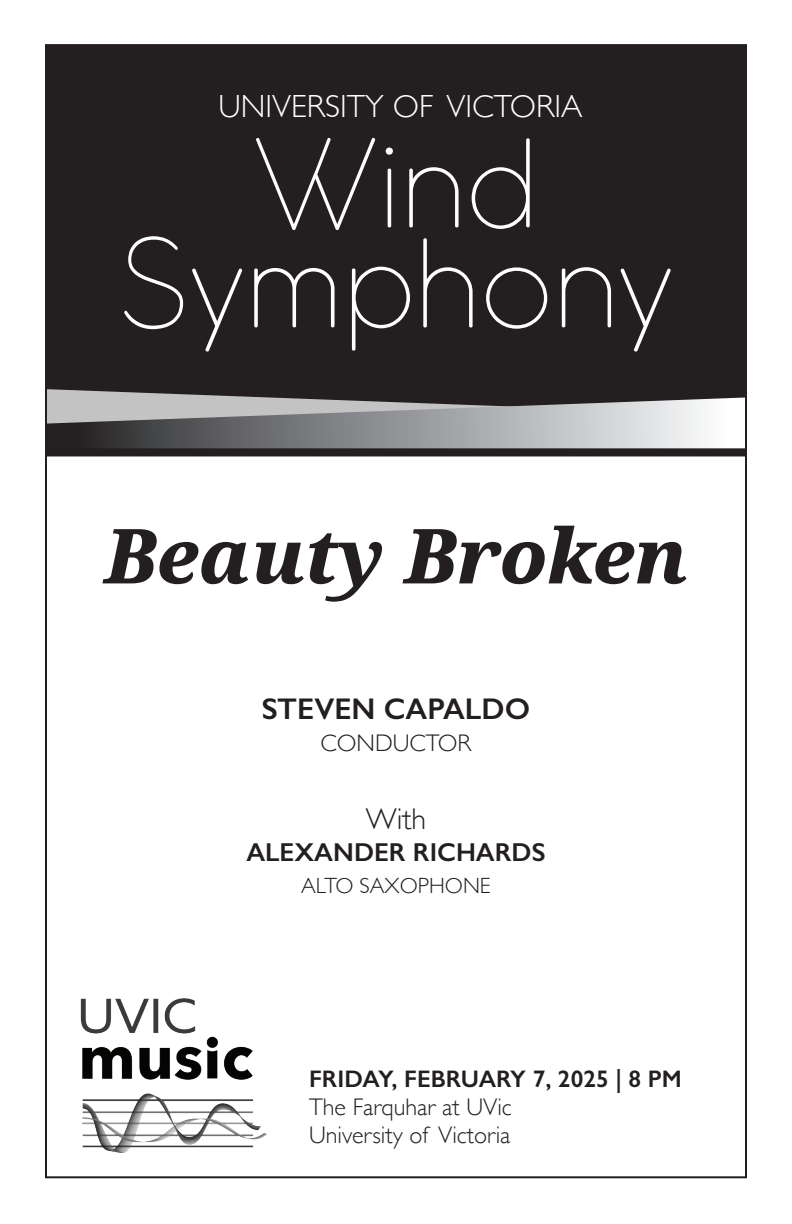
<style>
.page{position:relative;width:792px;height:1224px;background:#fff}
.page>*{position:absolute;margin:0;border:0;box-sizing:border-box;transform-origin:0 0}
.t1{font:200 120px/100px "COCOMAT";color:#fff;text-align:center}
.t2{font:italic 800 76px "Noto Serif";color:#231f20}
.t3{font:300 32px "Gill Sans";color:#fff}
.t4{font:600 30px "Gill Sans";color:#231f20}
.t5{font:300 30px "Gill Sans";color:#231f20}
.t6{font:600 26px "Gill Sans";color:#231f20}
.t7{font:300 24px/28px "Gill Sans";color:#231f20}
.t8{font:600 24px "Gill Sans";color:#231f20}
.t9{font:300 22px "Gill Sans";color:#231f20}
</style>
<div class="page">
<div style="left:46px;top:45px;width:700px;height:410px;background:#231f20"></div>
<img style="left:80px;top:998px;width:186px;height:155px">
<svg style="left:48px;top:389px;width:696px;height:59px"></svg>
<h3 class="t3" style="left:219px;top:82px;width:365px">UNIVERSITY OF VICTORIA</h3>
<h1 class="t1" style="left:118px;top:134px;width:558px">Wind<br>Symphony</h1>
<h2 class="t2" style="left:104px;top:502px;width:585px">Beauty Broken</h2>
<p class="t4" style="left:262px;top:691px;width:270px">STEVEN CAPALDO</p>
<p class="t7" style="left:321px;top:728px;width:152px">CONDUCTOR</p>
<p class="t5" style="left:366px;top:796px;width:62px">With</p>
<p class="t6" style="left:246px;top:837px;width:301px">ALEXANDER RICHARDS</p>
<p class="t9" style="left:301px;top:869px;width:191px">ALTO SAXOPHONE</p>
<p class="t8" style="left:309px;top:1064px;width:374px">FRIDAY, FEBRUARY 7, 2025 | 8 PM</p>
<p class="t7" style="left:309px;top:1092px;width:204px">The Farquhar at UVic<br>University of Victoria</p>
</div>
